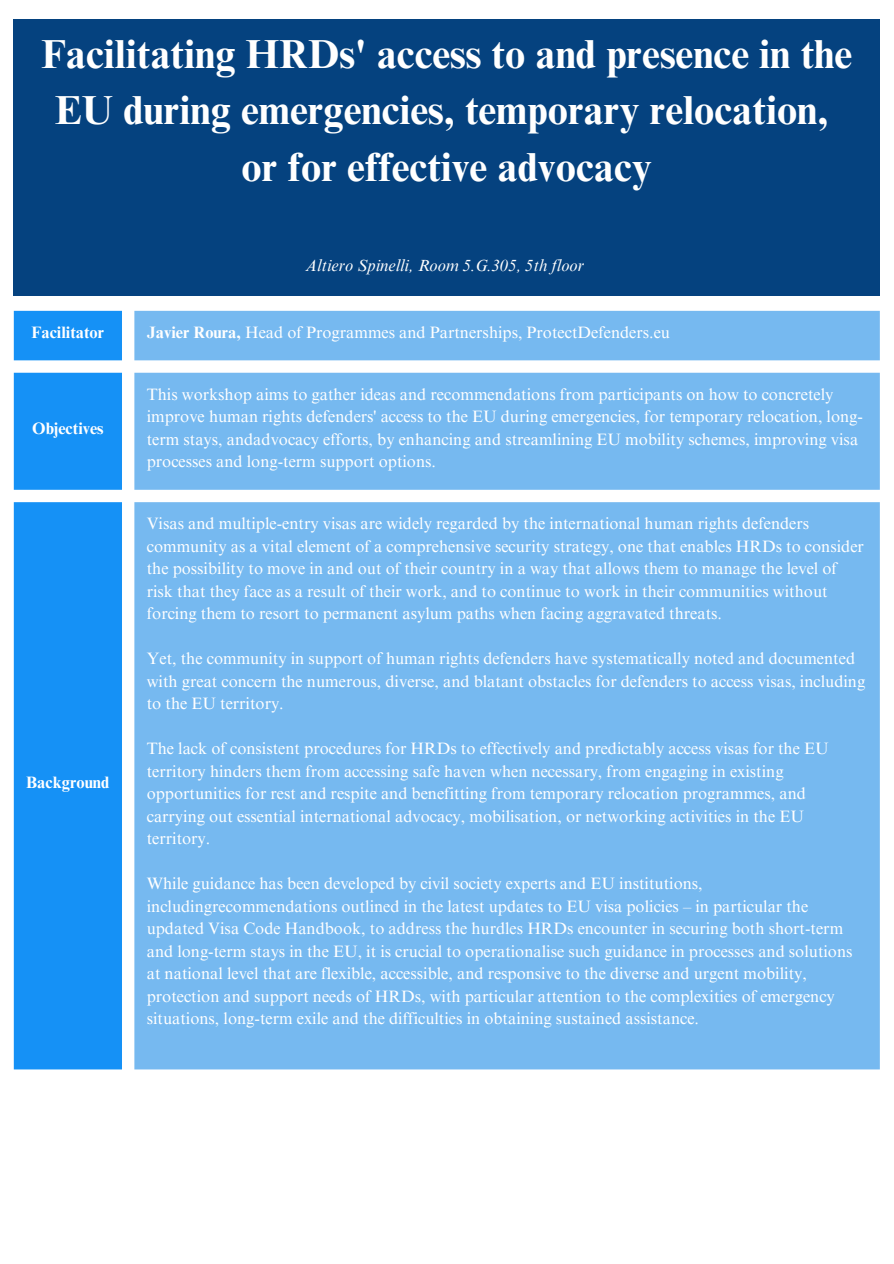
<style>
.page{position:relative;width:894px;height:1264px;background:#fff}
.page>*{position:absolute;margin:0;border:0;box-sizing:border-box;transform-origin:0 0}
.t1{font:700 40.5px/56.2px "Times NRMT Pro";color:#fff;text-align:center}
.t2{font:16.5px/22.5px "Times NRMT Pro";color:#fff}
.t3{font:italic 16.5px "Times NRMT Pro";color:#fff}
.t4{font:700 16.5px "Times NRMT Pro";color:#fff}
.s1{font-weight:700}
</style>
<div class="page">
<div style="left:14px;top:19px;width:865px;height:276px;background:#05427f"></div>
<div style="left:14px;top:311px;width:108px;height:758px;background:#1591f6"></div>
<div style="left:134px;top:311px;width:745px;height:758px;background:#76b9f0"></div>
<p class="t1" style="left:41px;top:31px;width:812px">Facilitating HRDs' access to and presence in the<br>EU during emergencies, temporary relocation,</p>
<p class="t1" style="left:241px;top:144px;width:412px">or for effective advocacy</p>
<p class="t3" style="left:305px;top:259px;width:280px">Altiero Spinelli, Room 5.G.305, 5th floor</p>
<p class="t4" style="left:32px;top:326px;width:74px">Facilitator</p>
<p class="t2" style="left:147px;top:323px;width:524px"><span class="s1">Javier Roura,</span> Head of Programmes and Partnerships, ProtectDefenders.eu</p>
<p class="t4" style="left:32px;top:421px;width:73px">Objectives</p>
<p class="t4" style="left:26px;top:776px;width:85px">Background</p>
<p class="t2" style="left:147px;top:385px;width:717px">This workshop aims to gather ideas and recommendations from participants on how to concretely improve human rights defenders' access to the EU during emergencies, for temporary relocation, long&shy;term stays, andadvocacy efforts, by enhancing and streamlining EU mobility schemes, improving visa processes and long-term support options.</p>
<p class="t2" style="left:147px;top:514px;width:718px">Visas and multiple-entry visas are widely regarded by the international human rights defenders community as a vital element of a comprehensive security strategy, one that enables HRDs to consider the possibility to move in and out of their country in a way that allows them to manage the level of risk that they face as a result of their work, and to continue to work in their communities without forcing them to resort to permanent asylum paths when facing aggravated threats.</p>
<p class="t2" style="left:147px;top:649px;width:719px">Yet, the community in support of human rights defenders have systematically noted and documented with great concern the numerous, diverse, and blatant obstacles for defenders to access visas, including to the EU territory.</p>
<p class="t2" style="left:147px;top:739px;width:683px">The lack of consistent procedures for HRDs to effectively and predictably access visas for the EU territory hinders them from accessing safe haven when necessary, from engaging in existing opportunities for rest and respite and benefitting from temporary relocation programmes, and carrying out essential international advocacy, mobilisation, or networking activities in the EU territory.</p>
<p class="t2" style="left:147px;top:874px;width:707px">While guidance has been developed by civil society experts and EU institutions, includingrecommendations outlined in the latest updates to EU visa policies – in particular the updated Visa Code Handbook, to address the hurdles HRDs encounter in securing both short-term and long-term stays in the EU, it is crucial to operationalise such guidance in processes and solutions at national level that are flexible, accessible, and responsive to the diverse and urgent mobility, protection and support needs of HRDs, with particular attention to the complexities of emergency situations, long-term exile and the difficulties in obtaining sustained assistance.</p>
</div>
